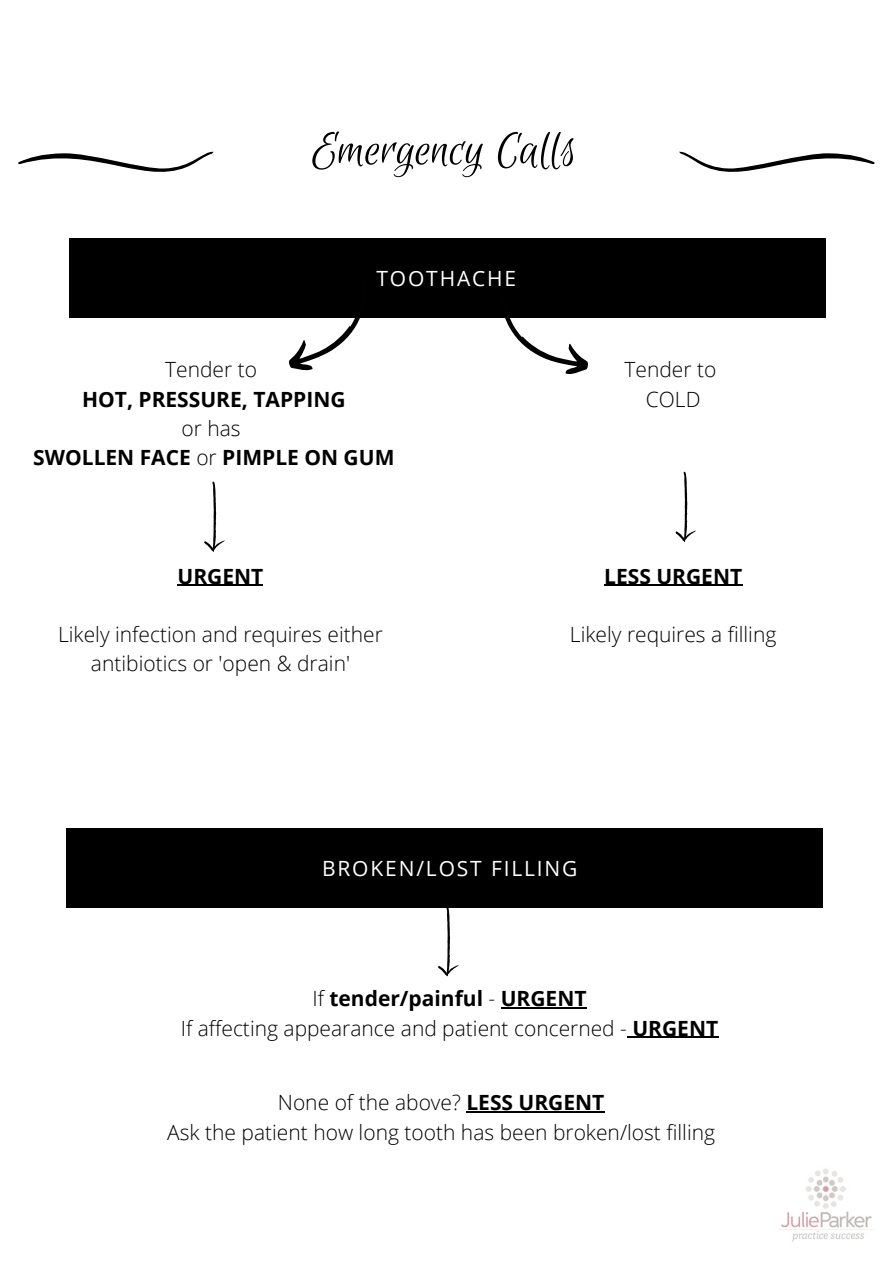
<style>
.page{position:relative;width:893px;height:1264px;background:#fff}
.page>*{position:absolute;margin:0;border:0;box-sizing:border-box;transform-origin:0 0}
.t1{font:51px "Euphoria Script";color:#000}
.t2{font:300 21px/29.2px "Open Sans";color:#000;text-align:center}
.t3{font:700 21px/29.2px "Open Sans";color:#000;text-align:center}
.t4{font:21px "Open Sans";letter-spacing:.09em;color:#fff}
.s1{font-weight:300}
.s2{font-weight:700}
</style>
<div class="page">
<svg style="left:679px;top:151px;width:195px;height:21px"></svg>
<svg style="left:18px;top:151px;width:195px;height:21px"></svg>
<img style="left:779px;top:1168px;width:93px;height:74px">
<div style="left:70px;top:238px;width:755px;height:80px;background:#000"></div>
<div style="left:66px;top:828px;width:756px;height:80px;background:#000"></div>
<svg style="left:204px;top:481px;width:21px;height:71px"></svg>
<svg style="left:675px;top:471px;width:21px;height:71px"></svg>
<svg style="left:438px;top:908px;width:21px;height:69px"></svg>
<svg style="left:505px;top:318px;width:83px;height:56px"></svg>
<hr style="left:177px;top:584px;width:86px;height:2px;background:#000">
<hr style="left:604px;top:584px;width:138px;height:2px;background:#000">
<hr style="left:500px;top:1007px;width:86px;height:1px;background:#000">
<hr style="left:627px;top:1036px;width:91px;height:1px;background:#000">
<hr style="left:466px;top:1111px;width:138px;height:1px;background:#000">
<svg style="left:289px;top:318px;width:71px;height:53px"></svg>
<h1 class="t1" style="left:312px;top:122px;width:265px">Emergency Calls</h1>
<p class="t4" style="left:376px;top:263px;width:141px">TOOTHACHE</p>
<p class="t2" style="left:165px;top:355px;width:93px">Tender to</p>
<p class="t3" style="left:82px;top:384px;width:265px">HOT, PRESSURE, TAPPING</p>
<p class="t3" style="left:33px;top:413px;width:362px"><span class="s1">or has<br></span>SWOLLEN FACE <span class="s1">or</span> PIMPLE ON GUM</p>
<p class="t2" style="left:624px;top:355px;width:93px">Tender to<br>COLD</p>
<p class="t3" style="left:177px;top:561px;width:87px">URGENT</p>
<p class="t3" style="left:604px;top:561px;width:139px">LESS URGENT</p>
<p class="t2" style="left:58px;top:619px;width:326px">Likely infection and requires either antibiotics or 'open &amp; drain'</p>
<p class="t2" style="left:570px;top:619px;width:208px">Likely requires a filling</p>
<p class="t4" style="left:322px;top:853px;width:257px">BROKEN/LOST FILLING</p>
<p class="t2" style="left:181px;top:983px;width:539px">If <span class="s2">tender/painful</span> - <span class="s2">URGENT<br></span>If affecting appearance and patient concerned - <span class="s2">URGENT</span></p>
<p class="t2" style="left:167px;top:1087px;width:549px">None of the above? <span class="s2">LESS URGENT<br></span>Ask the patient how long tooth has been broken/lost filling</p>
</div>
